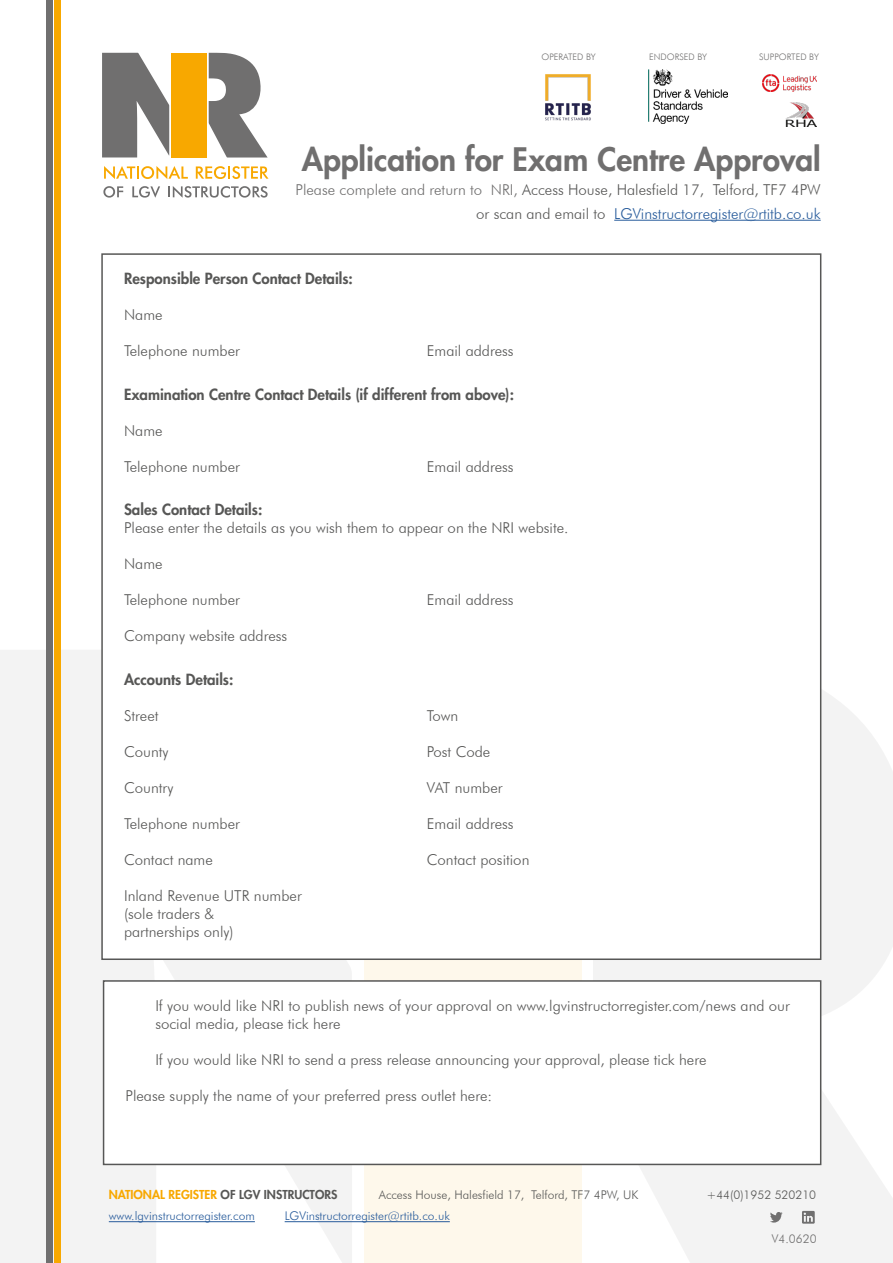
<style>
.page{position:relative;width:893px;height:1263px;background:#fff}
.page>*{position:absolute;margin:0;border:0;box-sizing:border-box;transform-origin:0 0}
.t1{font:800 31.5px "Futura Std";color:#706f6f}
.t2{font:300 15px/18px "Futura BT";color:#575756}
.t3{font:800 15px "Futura Std";color:#575756}
.t4{font:300 12px "Futura BT";color:#275b9b}
.t5{font:300 12px "Futura BT";color:#575756}
.t6{font:800 12px "Futura Std";color:#f8a800}
.t7{font:300 12px "Futura BT";color:#706f6f}
.t8{font:300 9px "Futura BT";color:#706f6f}
.s1{color:#706f6f}
.s2{color:#275b9b}
.s3{color:#575756}
</style>
<div class="page">
<svg style="left:0;top:650px;width:352px;height:613px;fill:#f3f3f3"></svg>
<svg style="left:593px;top:649px;width:300px;height:614px;fill:#f3f3f3"></svg>
<div style="left:364px;top:650px;width:218px;height:613px;background:#fef8eb"></div>
<svg style="left:104px;top:166px;width:84px;height:13px"></svg>
<svg style="left:196px;top:166px;width:72px;height:13px"></svg>
<svg style="left:103px;top:186px;width:20px;height:12px"></svg>
<svg style="left:132px;top:186px;width:28px;height:12px"></svg>
<svg style="left:168px;top:186px;width:100px;height:12px"></svg>
<svg style="left:102px;top:53px;width:67px;height:104px"></svg>
<svg style="left:209px;top:53px;width:59px;height:105px"></svg>
<div style="left:171px;top:53px;width:36px;height:104px;background:#f8a800"></div>
<div style="left:46px;top:0;width:7px;height:1263px;background:#706f6f"></div>
<div style="left:54px;top:0;width:7px;height:1263px;background:#f8a800"></div>
<img style="left:648px;top:70px;width:80px;height:54px">
<img style="left:763px;top:75px;width:53px;height:17px">
<img style="left:785px;top:103px;width:31px;height:23px">
<img style="left:545px;top:74px;width:46px;height:47px">
<hr style="left:614px;top:220px;width:207px;height:1px;background:#275b9b">
<hr style="left:109px;top:1221px;width:146px;height:1px;background:#275b9b">
<hr style="left:285px;top:1221px;width:165px;height:1px;background:#275b9b">
<svg style="left:770px;top:1212px;width:13px;height:10px"></svg>
<svg style="left:802px;top:1211px;width:13px;height:13px"></svg>
<div style="left:102px;top:254px;width:719px;height:705px;background:#fff"></div>
<div style="left:104px;top:981px;width:717px;height:183px;background:#fff"></div>
<div style="left:103px;top:980px;width:718px;height:185px;border:2px solid #575756"></div>
<p class="t8" style="left:542px;top:51px;width:56px">OPERATED BY</p>
<p class="t8" style="left:649px;top:51px;width:59px">ENDORSED BY</p>
<p class="t8" style="left:759px;top:51px;width:61px">SUPPORTED BY</p>
<h1 class="t1" style="left:302px;top:139px;width:520px">Application for Exam Centre Approval</h1>
<p class="t2" style="left:295px;top:177px;width:527px;line-height:24px;text-align:right"><span class="s1">Please complete and return to NRI,</span> Access House, Halesfield 17, Telford, TF7 4PW or scan and email to <span class="s2">LGVinstructorregister@rtitb.co.uk</span></p>
<p class="t3" style="left:124px;top:269px;width:230px">Responsible Person Contact Details:</p>
<p class="t2" style="left:124px;top:306px;width:40px">Name</p>
<p class="t2" style="left:124px;top:342px;width:117px">Telephone number</p>
<p class="t2" style="left:427px;top:342px;width:88px">Email address</p>
<p class="t3" style="left:124px;top:385px;width:391px">Examination Centre Contact Details (if different from above):</p>
<p class="t2" style="left:124px;top:421px;width:40px">Name</p>
<p class="t2" style="left:124px;top:457px;width:117px">Telephone number</p>
<p class="t2" style="left:427px;top:457px;width:88px">Email address</p>
<p class="t3" style="left:124px;top:500px;width:140px">Sales Contact Details:</p>
<p class="t2" style="left:124px;top:519px;width:446px">Please enter the details as you wish them to appear on the NRI website.</p>
<p class="t2" style="left:124px;top:555px;width:40px">Name</p>
<p class="t2" style="left:124px;top:591px;width:117px">Telephone number</p>
<p class="t2" style="left:427px;top:591px;width:88px">Email address</p>
<p class="t2" style="left:124px;top:627px;width:165px">Company website address</p>
<p class="t3" style="left:124px;top:670px;width:111px">Accounts Details:</p>
<p class="t2" style="left:124px;top:706px;width:36px">Street</p>
<p class="t2" style="left:427px;top:706px;width:33px">Town</p>
<p class="t2" style="left:124px;top:742px;width:46px">County</p>
<p class="t2" style="left:427px;top:742px;width:65px">Post Code</p>
<p class="t2" style="left:124px;top:778px;width:51px">Country</p>
<p class="t2" style="left:427px;top:778px;width:77px">VAT number</p>
<p class="t2" style="left:124px;top:814px;width:117px">Telephone number</p>
<p class="t2" style="left:427px;top:814px;width:88px">Email address</p>
<p class="t2" style="left:124px;top:850px;width:90px">Contact name</p>
<p class="t2" style="left:427px;top:850px;width:104px">Contact position</p>
<p class="t2" style="left:124px;top:886px;width:179px">Inland Revenue UTR number (sole traders &amp;<br>partnerships only)</p>
<p class="t2" style="left:155px;top:997px;width:636px">If you would like NRI to publish news of your approval on www.lgvinstructorregister.com/news and our social media, please tick here</p>
<p class="t2" style="left:155px;top:1051px;width:553px">If you would like NRI to send a press release announcing your approval, please tick here</p>
<p class="t2" style="left:126px;top:1087px;width:368px">Please supply the name of your preferred press outlet here:</p>
<p class="t6" style="left:109px;top:1187px;width:230px">NATIONAL REGISTER <span class="s3">OF LGV INSTRUCTORS</span></p>
<p class="t5" style="left:379px;top:1188px;width:261px">Access House, Halesfield 17, Telford, TF7 4PW, UK</p>
<p class="t5" style="left:706px;top:1188px;width:111px">+44(0)1952 520210</p>
<p class="t4" style="left:109px;top:1209px;width:148px">www.lgvinstructorregister.com</p>
<p class="t4" style="left:285px;top:1209px;width:167px">LGVinstructorregister@rtitb.co.uk</p>
<p class="t7" style="left:772px;top:1231px;width:46px">V4.0620</p>
</div>
